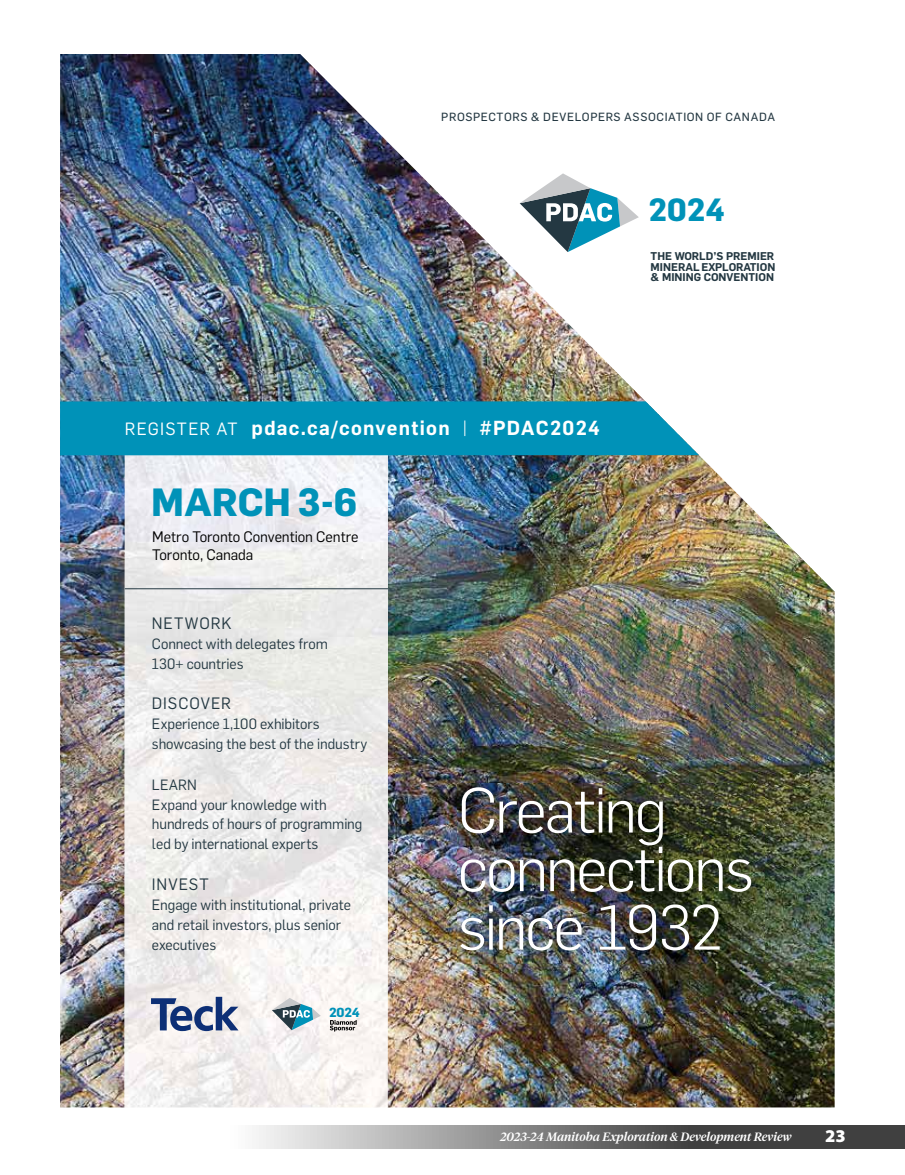
<style>
.page{position:relative;width:905px;height:1175px;background:#fff}
.page>*{position:absolute;margin:0;border:0;box-sizing:border-box;transform-origin:0 0}
.t1{font:300 62.25px/58.5px "Flama";letter-spacing:-.035em;color:#fff}
.t2{font:700 38.55px "Flama";color:#0092b8}
.t3{font:700 31.5px "Flama";color:#0092b8}
.t4{font:600 19.95px "Flama";letter-spacing:.065em;color:#fff}
.t5{font:900 18px "Myriad Pro";color:#fff}
.t6{font:16.2px "Flama";letter-spacing:.055em;color:#243842}
.t7{font:15px/17.4px "Flama";letter-spacing:-.005em;color:#000}
.t8{font:14.7px/20px "Flama";letter-spacing:-.005em;color:#243842}
.t9{font:700 12.9px "Flama";color:#0092b8}
.t10{font:italic 500 12px "Tiempos Headline";color:#fff}
.t11{font:11.7px "Flama Basic";letter-spacing:.05em;color:#243842}
.t12{font:600 11.1px/10.5px "Flama";color:#243842;text-align:justify}
.s1{font-weight:400;font-size:17.4px}
.s2{font-weight:300}
</style>
<div class="page">
<svg style="left:256px;top:1125px;width:648px;height:23px;background:#7c7c7c"></svg>
<img style="left:60px;top:54px;width:774px;height:1053px">
<img style="left:125px;top:455px;width:263px;height:652px">
<svg style="left:519px;top:173px;width:120px;height:79px"></svg>
<hr style="left:125px;top:588px;width:263px;height:1px;background:#243842">
<div style="left:60px;top:401px;width:639px;height:54px;background:#0092b8"></div>
<img style="left:457px;top:784px;width:307px;height:179px">
<svg style="left:330px;top:1020px;width:26px;height:11px"></svg>
<svg style="left:151px;top:996px;width:87px;height:35px"></svg>
<svg style="left:272px;top:997px;width:49px;height:33px"></svg>
<p class="t11" style="left:441px;top:109px;width:335px">PROSPECTORS &amp; DEVELOPERS ASSOCIATION OF CANADA</p>
<h3 class="t3" style="left:648px;top:187px;width:78px">2024</h3>
<p class="t12" style="left:650px;top:250px;width:126px">THE WORLD’S PREMIER MINERAL EXPLORATION &amp; MINING CONVENTION</p>
<h3 class="t4" style="left:125px;top:413px;width:476px"><span class="s1">REGISTER AT</span> pdac.ca/convention <span class="s2">|</span> #PDAC2024</h3>
<h2 class="t2" style="left:151px;top:474px;width:207px">MARCH 3 - 6</h2>
<p class="t7" style="left:152px;top:527px;width:208px">Metro Toronto Convention Centre<br>Toronto, Canada</p>
<p class="t6" style="left:152px;top:612px;width:81px">NETWORK</p>
<p class="t8" style="left:152px;top:632px;width:177px">Connect with delegates from<br>130+ countries</p>
<p class="t6" style="left:152px;top:692px;width:80px">DISCOVER</p>
<p class="t8" style="left:152px;top:713px;width:217px">Experience 1,100 exhibitors showcasing the best of the industry</p>
<p class="t8" style="left:152px;top:773px;width:212px">LEARN<br>Expand your knowledge with hundreds of hours of programming led by international experts</p>
<p class="t6" style="left:152px;top:873px;width:58px">INVEST</p>
<p class="t8" style="left:152px;top:893px;width:201px">Engage with institutional, private and retail investors, plus senior executives</p>
<p class="t9" style="left:329px;top:1003px;width:32px">2024</p>
<h1 class="t1" style="left:458px;top:778px;width:297px">Creating connections since 1932</h1>
<p class="t10" style="left:500px;top:1128px;width:293px">2023-24 Manitoba Exploration &amp; Development Review</p>
<p class="t5" style="left:825px;top:1125px;width:22px">23</p>
</div>
